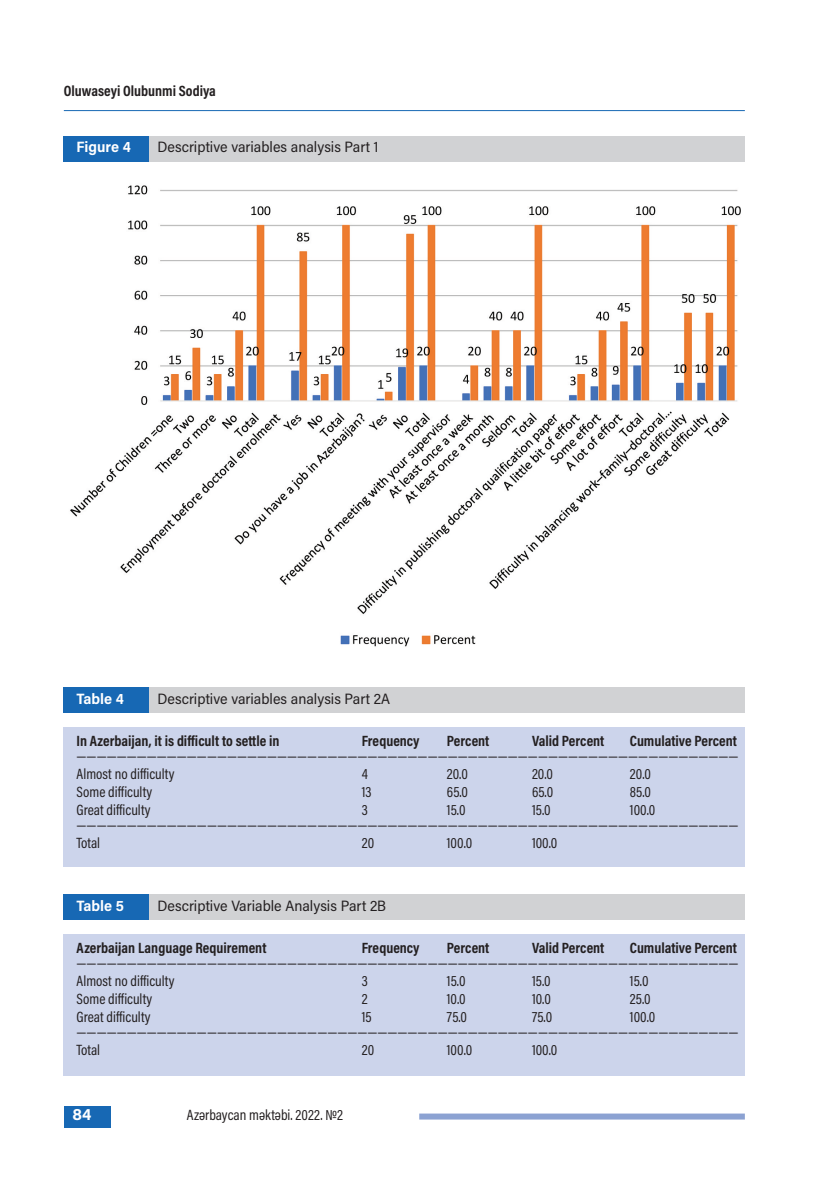
<style>
.page{position:relative;width:830px;height:1191px;background:#fff}
.page>*{position:absolute;margin:0;border:0;box-sizing:border-box;transform-origin:0 0}
.t1{font:700 16.5px "Acumin Pro";color:#fff}
.t2{font:15px/18px "Acumin Pro Cond";color:#231f20}
.t3{font:700 15px "Acumin Pro Cond";color:#231f20}
.t4{font:15px "Acumin Pro Semi Cond";color:#231f20}
.t5{font:700 15px "Acumin Pro Semi Cond";color:#fff}
</style>
<div class="page">
<hr style="left:64px;top:110px;width:680px;height:1px;background:#1768b4">
<div style="left:64px;top:1106px;width:47px;height:21px;background:#1768b4"></div>
<div style="left:419px;top:1113px;width:325px;height:6px;background:#8ca2d2"></div>
<div style="left:64px;top:136px;width:85px;height:26px;background:#1768b4"></div>
<div style="left:149px;top:136px;width:595px;height:26px;background:#d1d2d4"></div>
<img style="left:70px;top:185px;width:671px;height:462px">
<div style="left:64px;top:687px;width:85px;height:26px;background:#1768b4"></div>
<div style="left:149px;top:687px;width:595px;height:26px;background:#d1d2d4"></div>
<div style="left:64px;top:894px;width:85px;height:26px;background:#1768b4"></div>
<div style="left:149px;top:894px;width:595px;height:26px;background:#d1d2d4"></div>
<div style="left:64px;top:727px;width:680px;height:140px;background:#ccd4eb"></div>
<div style="left:64px;top:934px;width:680px;height:142px;background:#ccd4eb"></div>
<p class="t3" style="left:64px;top:85px;width:153px">Oluwaseyi Olubunmi Sodiya</p>
<p class="t5" style="left:77px;top:141px;width:56px">Figure 4</p>
<p class="t4" style="left:157px;top:141px;width:222px">Descriptive variables analysis Part 1</p>
<p class="t5" style="left:77px;top:693px;width:49px">Table 4</p>
<p class="t4" style="left:157px;top:693px;width:234px">Descriptive variables analysis Part 2A</p>
<p class="t3" style="left:77px;top:735px;width:204px">In Azerbaijan, it is difficult to settle in</p>
<p class="t3" style="left:361px;top:735px;width:59px">Frequency</p>
<p class="t3" style="left:446px;top:735px;width:44px">Percent</p>
<p class="t3" style="left:531px;top:735px;width:74px">Valid Percent</p>
<p class="t3" style="left:629px;top:735px;width:108px">Cumulative Percent</p>
<p class="t2" style="left:77px;top:748px;width:663px">——————————————————————————————————————————————————————————————————<br>Almost no difficulty</p>
<p class="t2" style="left:361px;top:766px;width:8px">4</p>
<p class="t2" style="left:446px;top:766px;width:23px">20.0</p>
<p class="t2" style="left:531px;top:766px;width:23px">20.0</p>
<p class="t2" style="left:629px;top:766px;width:23px">20.0</p>
<p class="t2" style="left:77px;top:784px;width:77px">Some difficulty</p>
<p class="t2" style="left:361px;top:784px;width:11px">13</p>
<p class="t2" style="left:446px;top:784px;width:23px">65.0</p>
<p class="t2" style="left:531px;top:784px;width:23px">65.0</p>
<p class="t2" style="left:629px;top:784px;width:23px">85.0</p>
<p class="t2" style="left:77px;top:802px;width:75px">Great difficulty</p>
<p class="t2" style="left:361px;top:802px;width:7px">3</p>
<p class="t2" style="left:446px;top:802px;width:20px">15.0</p>
<p class="t2" style="left:531px;top:802px;width:20px">15.0</p>
<p class="t2" style="left:77px;top:803px;width:663px;line-height:15px;text-indent:553px">100.0 ——————————————————————————————————————————————————————————————————</p>
<p class="t2" style="left:77px;top:835px;width:25px">Total</p>
<p class="t2" style="left:361px;top:835px;width:14px">20</p>
<p class="t2" style="left:446px;top:835px;width:27px">100.0</p>
<p class="t2" style="left:531px;top:835px;width:27px">100.0</p>
<p class="t5" style="left:77px;top:900px;width:49px">Table 5</p>
<p class="t4" style="left:157px;top:900px;width:230px">Descriptive Variable Analysis Part 2B</p>
<p class="t3" style="left:77px;top:942px;width:191px">Azerbaijan Language Requirement</p>
<p class="t3" style="left:361px;top:942px;width:59px">Frequency</p>
<p class="t3" style="left:446px;top:942px;width:44px">Percent</p>
<p class="t3" style="left:531px;top:942px;width:74px">Valid Percent</p>
<p class="t3" style="left:629px;top:942px;width:108px">Cumulative Percent</p>
<p class="t2" style="left:77px;top:955px;width:663px">——————————————————————————————————————————————————————————————————<br>Almost no difficulty</p>
<p class="t2" style="left:361px;top:973px;width:7px">3</p>
<p class="t2" style="left:446px;top:973px;width:20px">15.0</p>
<p class="t2" style="left:531px;top:973px;width:20px">15.0</p>
<p class="t2" style="left:629px;top:973px;width:20px">15.0</p>
<p class="t2" style="left:77px;top:991px;width:77px">Some difficulty</p>
<p class="t2" style="left:361px;top:991px;width:7px">2</p>
<p class="t2" style="left:446px;top:991px;width:20px">10.0</p>
<p class="t2" style="left:531px;top:991px;width:20px">10.0</p>
<p class="t2" style="left:629px;top:991px;width:22px">25.0</p>
<p class="t2" style="left:77px;top:1009px;width:75px">Great difficulty</p>
<p class="t2" style="left:361px;top:1009px;width:12px">15</p>
<p class="t2" style="left:446px;top:1009px;width:22px">75.0</p>
<p class="t2" style="left:531px;top:1009px;width:22px">75.0</p>
<p class="t2" style="left:77px;top:1010px;width:663px;line-height:15px;text-indent:553px">100.0 ——————————————————————————————————————————————————————————————————</p>
<p class="t2" style="left:77px;top:1042px;width:25px">Total</p>
<p class="t2" style="left:361px;top:1042px;width:14px">20</p>
<p class="t2" style="left:446px;top:1042px;width:27px">100.0</p>
<p class="t2" style="left:531px;top:1042px;width:27px">100.0</p>
<p class="t1" style="left:72px;top:1108px;width:21px">84</p>
<p class="t2" style="left:187px;top:1107px;width:157px">Azərbaycan məktəbi. 2022. №2</p>
</div>
